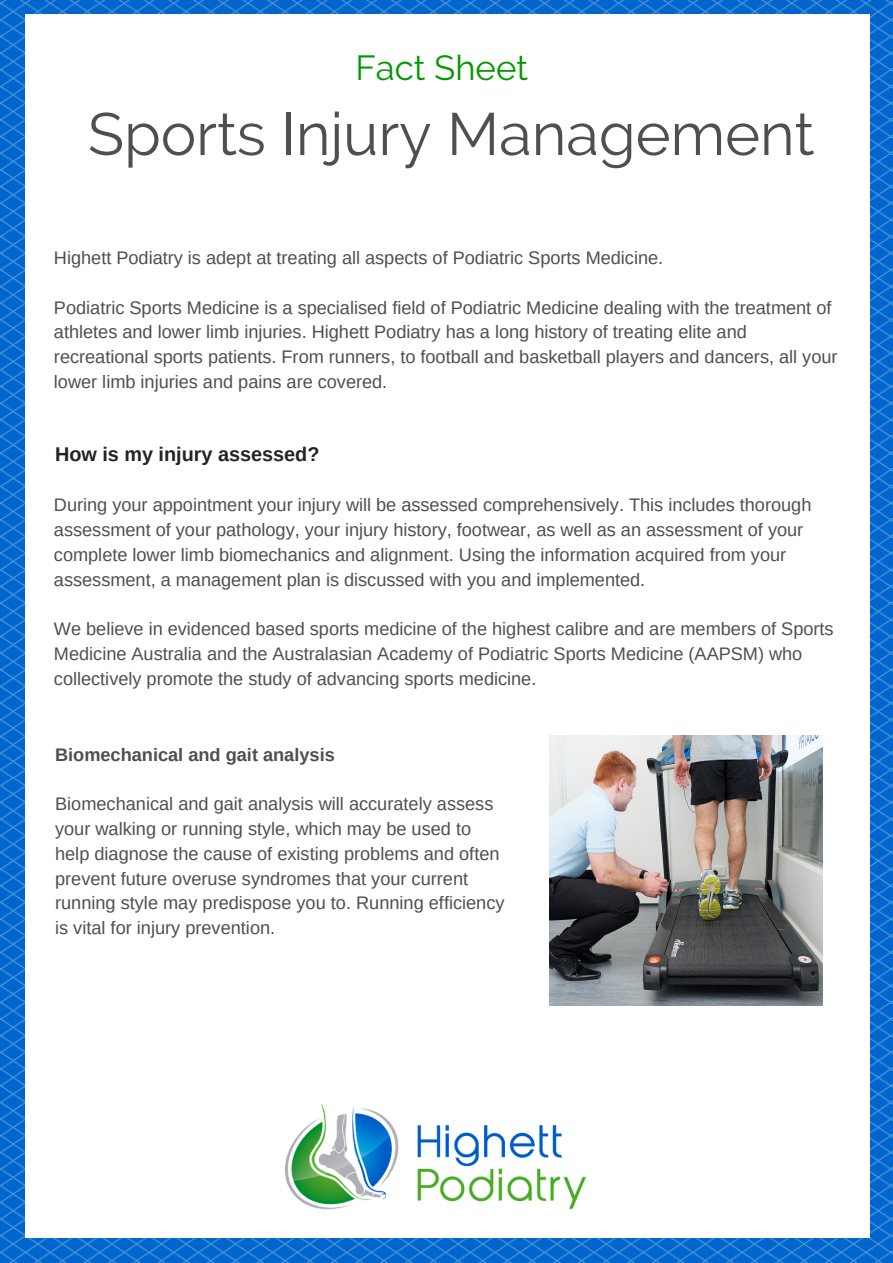
<style>
.page{position:relative;width:893px;height:1263px;background:#fff}
.page>*{position:absolute;margin:0;border:0;box-sizing:border-box;transform-origin:0 0}
.t1{font:59.55px "Raleway";color:#4f4f4f}
.t2{font:34.65px "Raleway";color:#090}
.t3{font:700 19.8px "Arimo";color:#232323}
.t4{font:18.15px/24.8px "Arimo";color:#4f4f4f}
.t5{font:700 18.15px "Arimo";color:#4f4f4f}
</style>
<div class="page">
<img style="left:0;top:0;width:892px;height:1262px">
<div style="left:25px;top:15px;width:844px;height:1222px;background:#fff"></div>
<img style="left:285px;top:1104px;width:301px;height:106px">
<img style="left:550px;top:735px;width:272px;height:270px">
<h2 class="t2" style="left:355px;top:47px;width:174px">Fact Sheet</h2>
<h1 class="t1" style="left:88px;top:99px;width:728px">Sports Injury Management</h1>
<p class="t4" style="left:54px;top:245px;width:610px">Highett Podiatry is adept at treating all aspects of Podiatric Sports Medicine.</p>
<p class="t4" style="left:54px;top:295px;width:785px">Podiatric Sports Medicine is a specialised field of Podiatric Medicine dealing with the treatment of athletes and lower limb injuries. Highett Podiatry has a long history of treating elite and recreational sports patients. From runners, to football and basketball players and dancers, all your lower limb injuries and pains are covered.</p>
<p class="t3" style="left:55px;top:443px;width:266px">How is my injury assessed?</p>
<p class="t4" style="left:54px;top:493px;width:759px">During your appointment your injury will be assessed comprehensively. This includes thorough assessment of your pathology, your injury history, footwear, as well as an assessment of your complete lower limb biomechanics and alignment. Using the information acquired from your assessment, a management plan is discussed with you and implemented.</p>
<p class="t4" style="left:54px;top:616px;width:781px">We believe in evidenced based sports medicine of the highest calibre and are members of Sports<br>Medicine Australia and the Australasian Academy of Podiatric Sports Medicine (AAPSM) who collectively promote the study of advancing sports medicine.</p>
<p class="t5" style="left:55px;top:744px;width:281px">Biomechanical and gait analysis</p>
<p class="t4" style="left:55px;top:792px;width:451px">Biomechanical and gait analysis will accurately assess your walking or running style, which may be used to help diagnose the cause of existing problems and often prevent future overuse syndromes that your current running style may predispose you to. Running efficiency is vital for injury prevention.</p>
</div>
